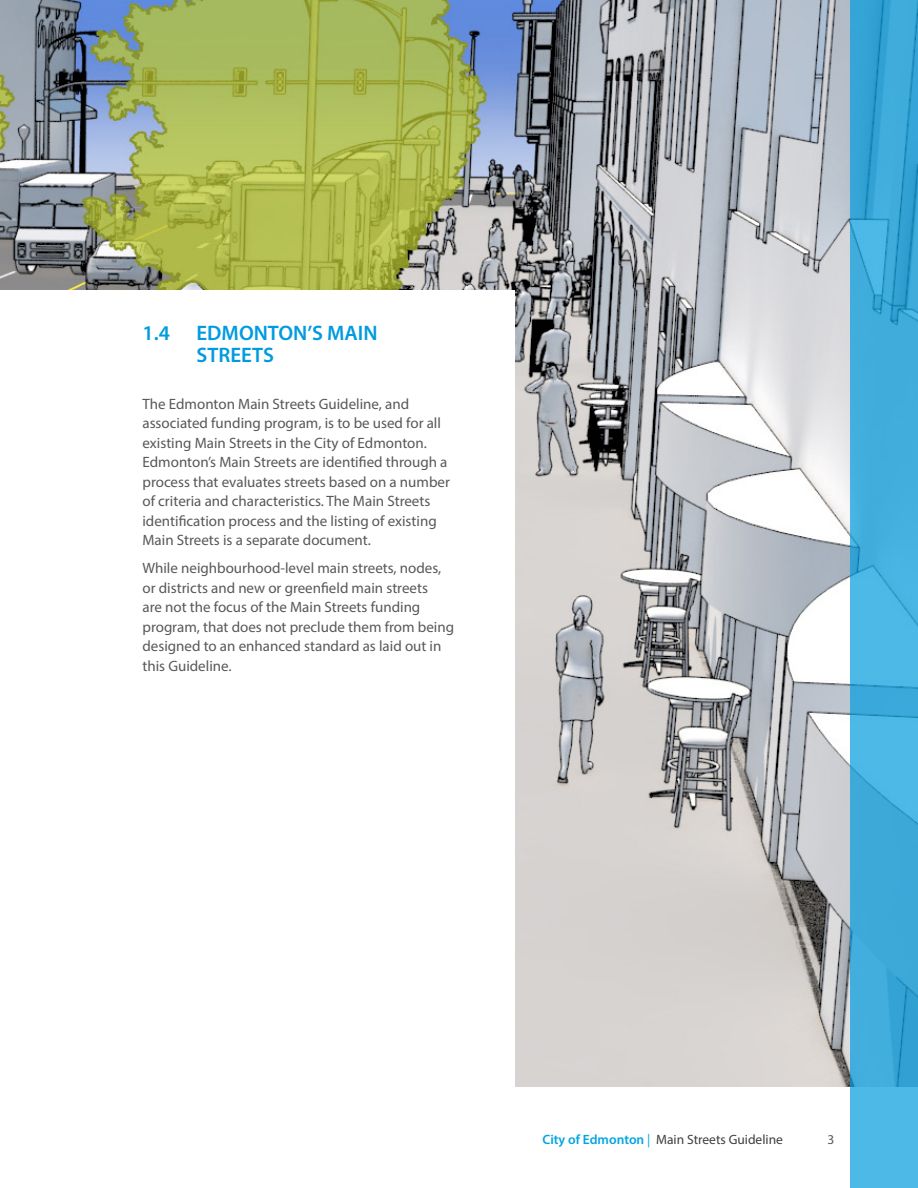
<style>
.page{position:relative;width:918px;height:1188px;background:#fff}
.page>*{position:absolute;margin:0;border:0;box-sizing:border-box;transform-origin:0 0}
.Heading_Style_1{font:600 21px/22.5px "Myriad Pro";color:#009bde}
.Body{font:15px/19.5px "Myriad Pro";color:#57585a}
.t1{font:13.5px "Myriad Pro";color:#3e3e3f}
.t2{font:13.5px "Myriad Pro";color:#57585a}
.s1{font-weight:600;color:#00a5e2}
.s2{color:#00a5e2}
</style>
<div class="page">
<img style="left:0;top:0;width:851px;height:1087px">
<div style="left:0;top:290px;width:514px;height:797px;background:#fff"></div>
<svg style="left:851px;top:0;width:67px;height:1188px;background:#3facdc"></svg>
<p class="Heading_Style_1" style="left:142px;top:321px;width:29px">1.4</p>
<p class="Heading_Style_1" style="left:196px;top:321px;width:183px">EDMONTON’S MAIN<br>STREETS</p>
<p class="Body" style="left:142px;top:394px;width:309px">The Edmonton Main Streets Guideline, and associated funding program, is to be used for all existing Main Streets in the City of Edmonton.<br>Edmonton’s Main Streets are identified through a process that evaluates streets based on a number of criteria and characteristics. The Main Streets identification process and the listing of existing Main Streets is a separate document.</p>
<p class="Body" style="left:142px;top:558px;width:313px">While neighbourhood-level main streets, nodes, or districts and new or greenfield main streets<br>are not the focus of the Main Streets funding program, that does not preclude them from being designed to an enhanced standard as laid out in this Guideline.</p>
<p class="t1" style="left:542px;top:1131px;width:242px"><span class="s1">City of Edmonton</span> <span class="s2">|</span> Main Streets Guideline</p>
<p class="t2" style="left:828px;top:1131px;width:8px">3</p>
</div>
